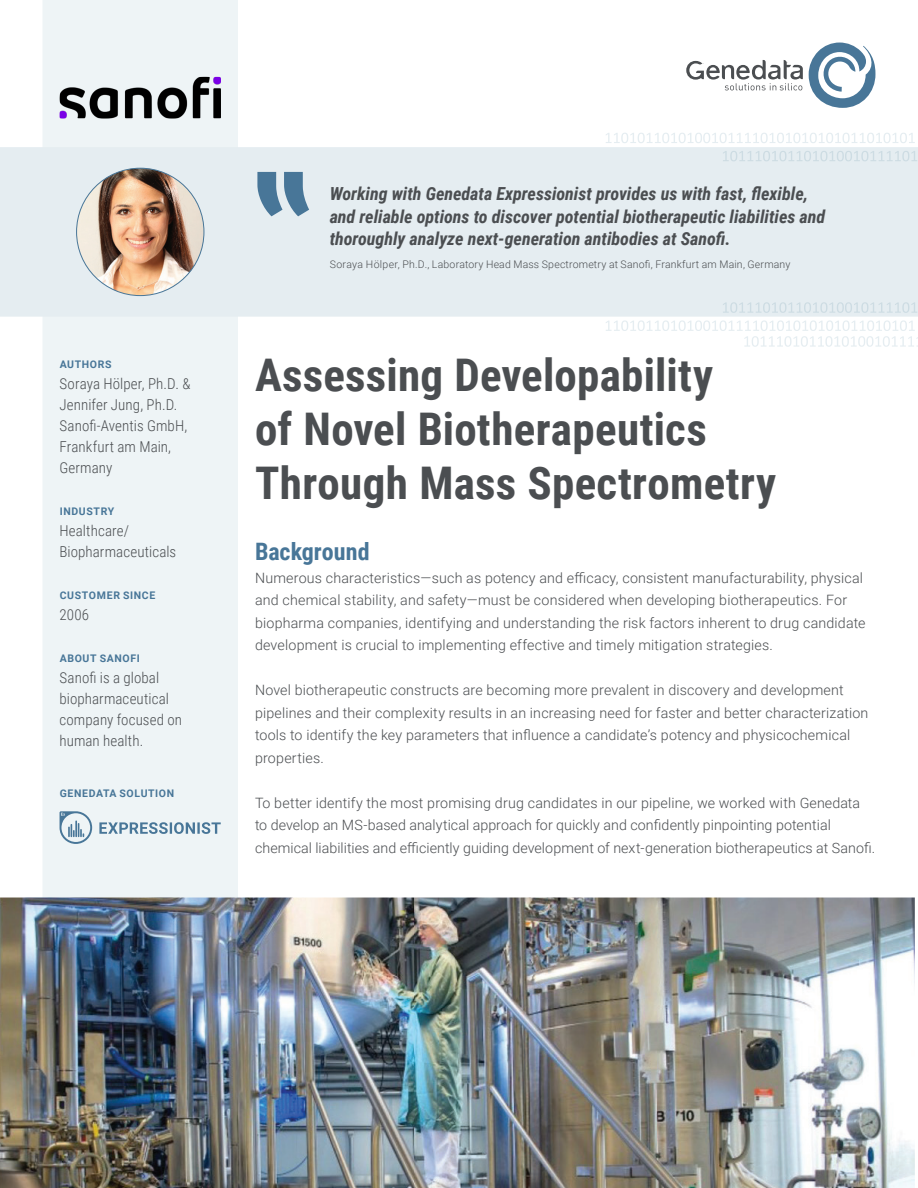
<style>
.page{position:relative;width:918px;height:1188px;background:#fff}
.page>*{position:absolute;margin:0;border:0;box-sizing:border-box;transform-origin:0 0}
._01_AppNote_CaseStud{font:700 45px/54px "Roboto Condensed";letter-spacing:.005em;color:#4b4e51}
._03_Subline_H2{font:700 24px "Roboto Condensed";color:#487698}
.Case_Study_Cover_Quo{font:italic 700 18px/22.5px "Roboto Condensed";color:#4b4e51}
._02_blue_box_running{font:300 15px/21px "Roboto Condensed";letter-spacing:.005em;color:#4b4e51}
._04_Running_TXT{font:300 14.25px/22.5px "Roboto";letter-spacing:.01em;color:#4b4e51}
.Case_Study_Cover_Quo-2{font:300 10.5px "Roboto";letter-spacing:.02em;color:#4b4e51}
._01_blue_box_H1{font:700 10.5px "Roboto";letter-spacing:.06em;color:#487698}
</style>
<div class="page">
<div style="left:43px;top:0;width:195px;height:898px;background:#eef4f6"></div>
<svg style="left:809px;top:43px;width:67px;height:65px"></svg>
<svg style="left:686px;top:60px;width:117px;height:30px"></svg>
<div style="left:0;top:147px;width:918px;height:170px;background:#e5edf1"></div>
<svg style="left:257px;top:172px;width:52px;height:44px;background:#7e9fb7"></svg>
<img style="left:60px;top:77px;width:161px;height:42px">
<img style="left:77px;top:168px;width:127px;height:128px;border-radius:64px">
<img style="left:0;top:898px;width:915px;height:290px">
<svg style="left:60px;top:811px;width:161px;height:33px;background:#cedbe3"></svg>
<svg style="left:723px;top:151px;width:194px;height:10px;background:#dde7ec"></svg>
<svg style="left:606px;top:133px;width:309px;height:10px"></svg>
<svg style="left:606px;top:320px;width:312px;height:27px"></svg>
<svg style="left:723px;top:302px;width:194px;height:11px;background:#dde7ec"></svg>
<p class="_01_blue_box_H1" style="left:60px;top:357px;width:53px">AUTHORS</p>
<p class="_02_blue_box_running" style="left:60px;top:373px;width:132px">Soraya Hölper, Ph.D. &amp;<br>Jennifer Jung, Ph.D.<br>Sanofi-Aventis GmbH,<br>Frankfurt am Main,<br>Germany</p>
<p class="_01_blue_box_H1" style="left:60px;top:504px;width:56px">INDUSTRY</p>
<p class="_02_blue_box_running" style="left:60px;top:520px;width:118px">Healthcare/<br>Biopharmaceuticals</p>
<p class="_01_blue_box_H1" style="left:60px;top:588px;width:97px">CUSTOMER SINCE</p>
<p class="_02_blue_box_running" style="left:60px;top:604px;width:31px">2006</p>
<p class="_01_blue_box_H1" style="left:60px;top:651px;width:82px">ABOUT SANOFI</p>
<p class="_02_blue_box_running" style="left:60px;top:667px;width:124px">Sanofi is a global biopharmaceutical company focused on human health.</p>
<p class="_01_blue_box_H1" style="left:60px;top:786px;width:116px">GENEDATA SOLUTION</p>
<p class="Case_Study_Cover_Quo" style="left:330px;top:182px;width:497px">Working with Genedata Expressionist provides us with fast, flexible, and reliable options to discover potential biotherapeutic liabilities and thoroughly analyze next-generation antibodies at Sanofi.</p>
<p class="Case_Study_Cover_Quo-2" style="left:330px;top:256px;width:462px">Soraya Hölper, Ph.D., Laboratory Head Mass Spectrometry at Sanofi, Frankfurt am Main, Germany</p>
<p class="_01_AppNote_CaseStud" style="left:255px;top:347px;width:523px">Assessing Developability<br>of Novel Biotherapeutics<br>Through Mass Spectrometry</p>
<p class="_03_Subline_H2" style="left:255px;top:535px;width:116px">Background</p>
<p class="_04_Running_TXT" style="left:255px;top:566px;width:612px">Numerous characteristics—such as potency and efficacy, consistent manufacturability, physical and chemical stability, and safety—must be considered when developing biotherapeutics. For biopharma companies, identifying and understanding the risk factors inherent to drug candidate development is crucial to implementing effective and timely mitigation strategies.</p>
<p class="_04_Running_TXT" style="left:255px;top:678px;width:615px">Novel biotherapeutic constructs are becoming more prevalent in discovery and development pipelines and their complexity results in an increasing need for faster and better characterization tools to identify the key parameters that influence a candidate’s potency and physicochemical properties.</p>
<p class="_04_Running_TXT" style="left:255px;top:791px;width:622px">To better identify the most promising drug candidates in our pipeline, we worked with Genedata to develop an MS-based analytical approach for quickly and confidently pinpointing potential chemical liabilities and efficiently guiding development of next-generation biotherapeutics at Sanofi.</p>
</div>
